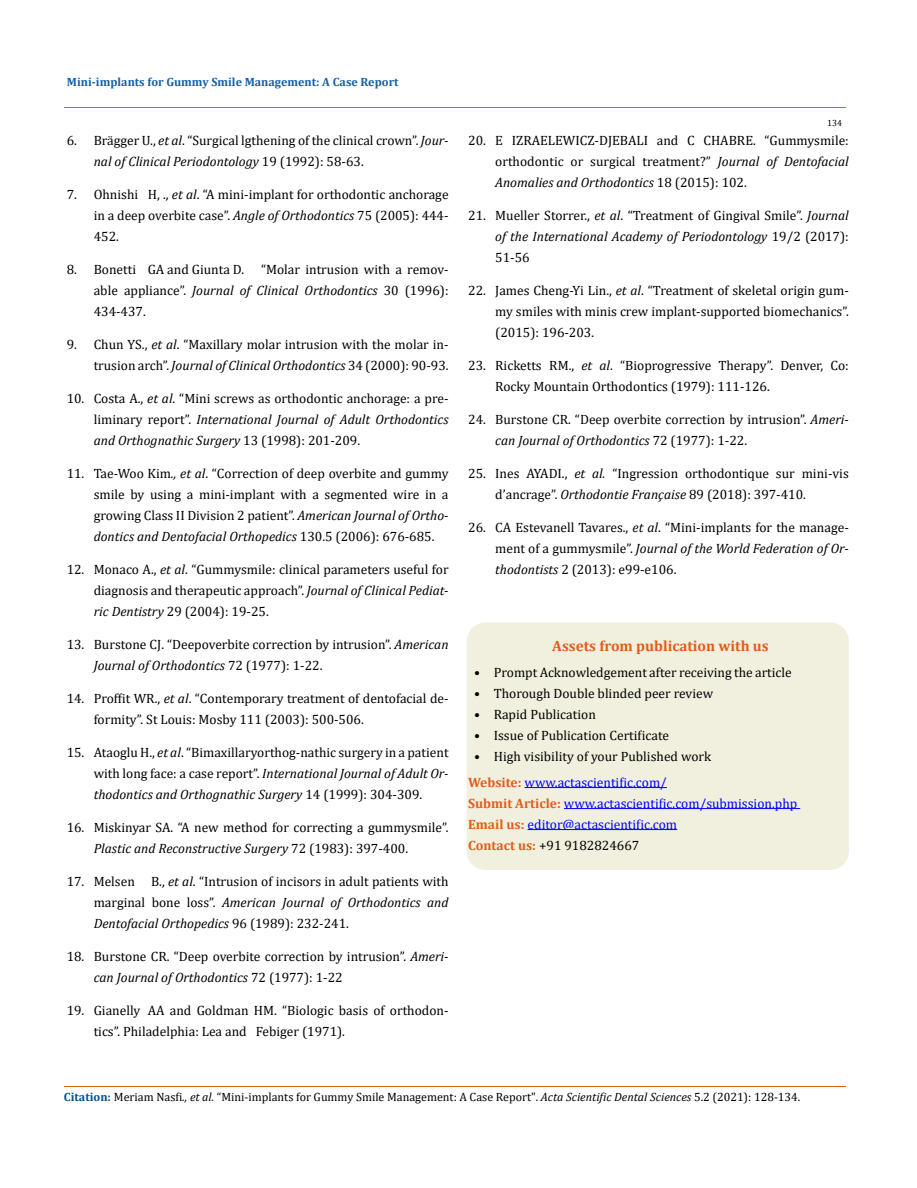
<style>
.page{position:relative;width:917px;height:1188px;background:#fff}
.page>*{position:absolute;margin:0;border:0;box-sizing:border-box;transform-origin:0 0}
.t1{font:700 15px "Cambria";color:#e05d1a}
.t2{font:13.5px/21px "Cambria";color:#000;text-align:justify}
.t3{font:13.5px/21px "Cambria";color:#00f}
.t4{font:12px "Cambria";color:#000}
.t5{font:700 12px "Cambria";color:#1560a6}
.t6{font:9px "Cambria";color:#000}
.s1{font-style:italic}
.s2{font-weight:700;color:#e05d1a}
.s3{color:#000}
.s4{font-weight:700;color:#035089}
</style>
<div class="page">
<div style="left:467px;top:623px;width:381px;height:246px;background:#f1f0de;border-radius:18px"></div>
<div style="left:466px;top:622px;width:382px;height:248px;border:2px solid #f1f0de;border-radius:18px"></div>
<hr style="left:524px;top:787px;width:143px;height:1px;background:#00f">
<hr style="left:564px;top:808px;width:236px;height:1px;background:#00f">
<hr style="left:527px;top:829px;width:150px;height:1px;background:#00f">
<hr style="left:64px;top:108px;width:781px;height:1px;background:#e05d1a">
<hr style="left:64px;top:1086px;width:781px;height:1px;background:#e05d1a">
<p class="t5" style="left:67px;top:73px;width:333px">Mini-implants for Gummy Smile Management: A Case Report</p>
<p class="t2" style="left:94px;top:130px;width:356px;text-indent:-27px">6. Brägger U., <span class="s1">et al</span>. “Surgical lgthening of the clinical crown”. <span class="s1">Jour&shy;nal of Clinical Periodontology</span> 19 (1992): 58-63.</p>
<p class="t2" style="left:94px;top:184px;width:356px;text-indent:-27px">7. Ohnishi H, ., <span class="s1">et al</span>. “A mini-implant for orthodontic anchorage in a deep overbite case”. <span class="s1">Angle of Orthodontics</span> 75 (2005): 444- 452.</p>
<p class="t2" style="left:94px;top:259px;width:356px;text-indent:-27px">8. Bonetti GA and Giunta D. “Molar intrusion with a remov&shy;able appliance”. <span class="s1">Journal of Clinical Orthodontics</span> 30 (1996):<br>434-437.</p>
<p class="t2" style="left:67px;top:334px;width:383px;text-align:right">9. Chun YS., <span class="s1">et al</span>. “Maxillary molar intrusion with the molar in&shy;trusion arch”. <span class="s1">Journal of Clinical Orthodontics</span> 34 (2000): 90-93.</p>
<p class="t2" style="left:94px;top:388px;width:356px;text-indent:-27px">10. Costa A., <span class="s1">et al</span>. “Mini screws as orthodontic anchorage: a pre&shy;liminary report”. <span class="s1">International Journal of Adult Orthodontics and Orthognathic Surgery</span> 13 (1998): 201-209.</p>
<p class="t2" style="left:94px;top:463px;width:356px;text-indent:-27px">11. Tae-Woo Kim<span class="s1">., et al</span>. “Correction of deep overbite and gummy smile by using a mini-implant with a segmented wire in a growing Class II Division 2 patient”. <span class="s1">American Journal of Ortho&shy;dontics and Dentofacial Orthopedics</span> 130.5 (2006): 676-685.</p>
<p class="t2" style="left:94px;top:559px;width:356px;text-indent:-27px">12. Monaco A., <span class="s1">et al</span>. “Gummysmile: clinical parameters useful for diagnosis and therapeutic approach”. <span class="s1">Journal of Clinical Pediat&shy;ric Dentistry</span> 29 (2004): 19-25.</p>
<p class="t2" style="left:94px;top:634px;width:356px;text-indent:-27px">13. Burstone CJ. “Deepoverbite correction by intrusion”. <span class="s1">American<br>Journal of Orthodontics</span> 72 (1977): 1-22.</p>
<p class="t2" style="left:94px;top:688px;width:356px;text-indent:-27px">14. Proffit WR., <span class="s1">et al</span>. “Contemporary treatment of dentofacial de&shy;formity”. St Louis: Mosby 111 (2003): 500-506.</p>
<p class="t2" style="left:94px;top:742px;width:356px;text-indent:-27px">15. Ataoglu H., <span class="s1">et al</span>. “Bimaxillaryorthog-nathic surgery in a patient with long face: a case report”. <span class="s1">International Journal of Adult Or&shy;thodontics and Orthognathic Surgery</span> 14 (1999): 304-309.</p>
<p class="t2" style="left:94px;top:817px;width:356px;text-indent:-27px">16. Miskinyar SA. “A new method for correcting a gummysmile”.<br><span class="s1">Plastic and Reconstructive Surgery</span> 72 (1983): 397-400.</p>
<p class="t2" style="left:94px;top:871px;width:356px;text-indent:-27px">17. Melsen B., <span class="s1">et al</span>. “Intrusion of incisors in adult patients with marginal bone loss”. <span class="s1">American Journal of Orthodontics and Dentofacial Orthopedics</span> 96 (1989): 232-241.</p>
<p class="t2" style="left:94px;top:946px;width:356px;text-indent:-27px">18. Burstone CR. “Deep overbite correction by intrusion”. <span class="s1">Ameri&shy;can Journal of Orthodontics</span> 72 (1977): 1-22</p>
<p class="t2" style="left:94px;top:1000px;width:356px;text-indent:-27px">19. Gianelly AA and Goldman HM. “Biologic basis of orthodon&shy;tics”. Philadelphia: Lea and Febiger (1971).</p>
<p class="t6" style="left:827px;top:118px;width:16px">134</p>
<p class="t2" style="left:495px;top:130px;width:355px;text-indent:-27px">20. E IZRAELEWICZ-DJEBALI and C CHABRE. “Gummysmile: orthodontic or surgical treatment?” <span class="s1">Journal of Dentofacial Anomalies and Orthodontics</span> 18 (2015): 102.</p>
<p class="t2" style="left:495px;top:205px;width:355px;text-indent:-27px">21. Mueller Storrer., <span class="s1">et al</span>. “Treatment of Gingival Smile”. <span class="s1">Journal of the International Academy of Periodontology</span> 19/2 (2017):<br>51-56</p>
<p class="t2" style="left:495px;top:280px;width:355px;text-indent:-27px">22. James Cheng-Yi Lin., <span class="s1">et al</span>. “Treatment of skeletal origin gum&shy;my smiles with minis crew implant-supported biomechanics”. (2015): 196-203.</p>
<p class="t2" style="left:495px;top:355px;width:355px;text-indent:-27px">23. Ricketts RM., <span class="s1">et al</span>. “Bioprogressive Therapy”. Denver, Co:<br>Rocky Mountain Orthodontics (1979): 111-126.</p>
<p class="t2" style="left:495px;top:409px;width:355px;text-indent:-27px">24. Burstone CR. “Deep overbite correction by intrusion”. <span class="s1">Ameri&shy;can Journal of Orthodontics</span> 72 (1977): 1-22.</p>
<p class="t2" style="left:495px;top:463px;width:355px;text-indent:-27px">25. Ines AYADI., <span class="s1">et al.</span> “Ingression orthodontique sur mini-vis d’ancrage”. <span class="s1">Orthodontie Française</span> 89 (2018): 397-410.</p>
<p class="t2" style="left:495px;top:517px;width:355px;text-indent:-27px">26. CA Estevanell Tavares., <span class="s1">et al</span>. “Mini-implants for the manage&shy;ment of a gummysmile”. <span class="s1">Journal of the World Federation of Or&shy;thodontists</span> 2 (2013): e99-e106.</p>
<p class="t1" style="left:552px;top:636px;width:218px">Assets from publication with us</p>
<p class="t2" style="left:474px;top:662px;width:319px">• Prompt Acknowledgement after receiving the article</p>
<p class="t2" style="left:474px;top:683px;width:240px">• Thorough Double blinded peer review</p>
<p class="t2" style="left:474px;top:704px;width:123px">• Rapid Publication</p>
<p class="t2" style="left:474px;top:725px;width:196px">• Issue of Publication Certificate</p>
<p class="t2" style="left:474px;top:746px;width:238px">• High visibility of your Published work</p>
<p class="t3" style="left:468px;top:772px;width:330px"><span class="s2">Website:</span> www.actascientific.com/<br><span class="s2">Submit Article:</span> www.actascientific.com/submission.php <span class="s2">Email us:</span> editor@actascientific.com<br><span class="s2">Contact us:</span> <span class="s3">+91 9182824667</span></p>
<p class="t4" style="left:64px;top:1090px;width:738px"><span class="s4">Citation:</span> Meriam Nasfi<span class="s1">., et al.</span> “Mini-implants for Gummy Smile Management: A Case Report". <span class="s1">Acta Scientific Dental Sciences</span> 5.2 (2021): 128-134.</p>
</div>
